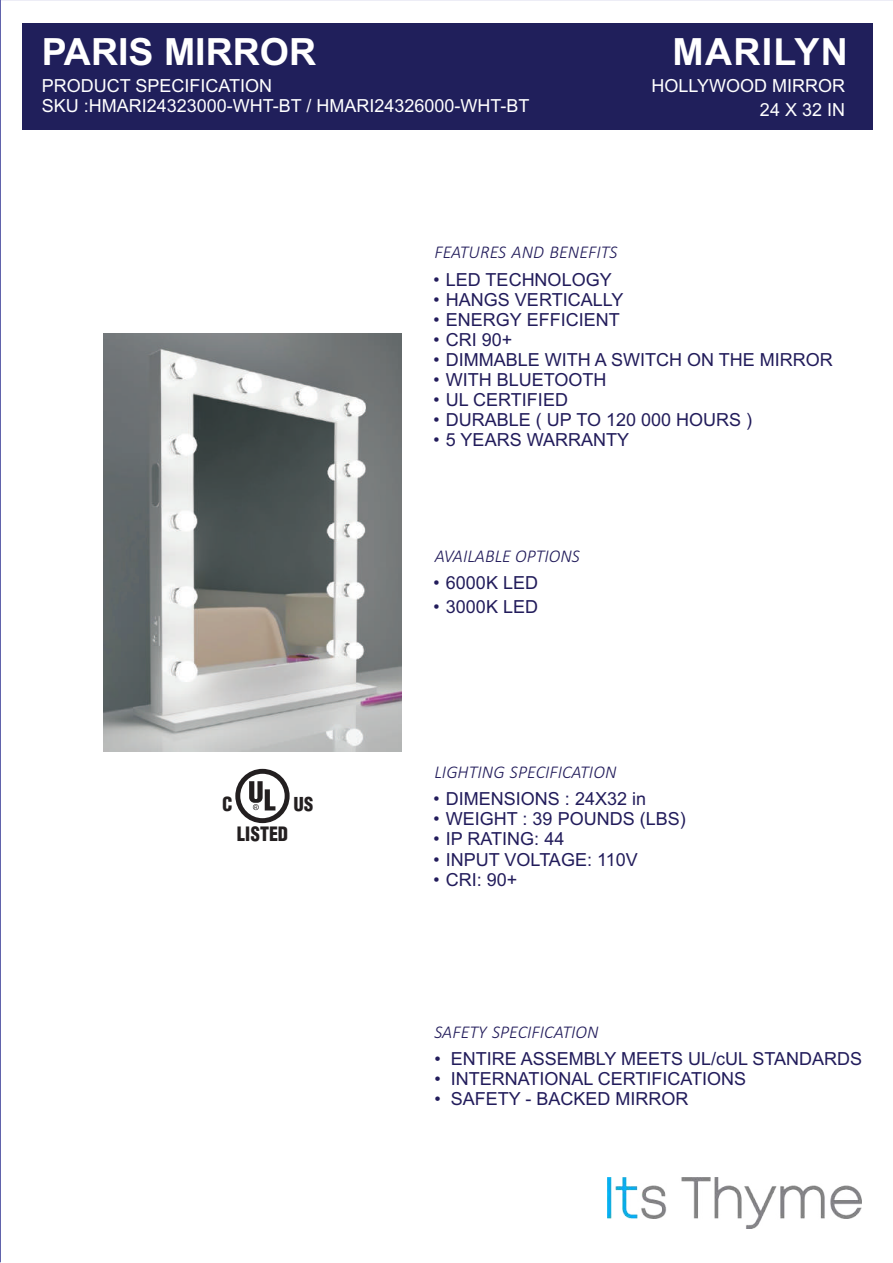
<style>
.page{position:relative;width:893px;height:1263px;background:#fff}
.page>*{position:absolute;margin:0;border:0;box-sizing:border-box;transform-origin:0 0}
.t1{font:700 37.5px "Arial";color:#fff}
.t2{font:700 37.5px "Arial";letter-spacing:.035em;color:#fff}
.t3{font:900 18.3px "Hallmarke Cond";letter-spacing:-.025em;color:#231f20;scale:.95 1}
.t4{font:18px "Arial";color:#221c5b}
.t5{font:18px/23.7px "Arial";color:#fff;text-align:right}
.t6{font:italic 300 18px "Calibri";color:#221c5b}
.t7{font:900 17.85px "Hallmarke Cond";color:#231f20}
.t8{font:900 17.7px "Hallmarke Cond";color:#231f20}
.t9{font:4.95px "Arial";color:#231f20}
.s1{font-family:"Batang"}
</style>
<div class="page">
<svg style="left:235px;top:769px;width:55px;height:54px"></svg>
<div style="left:22px;top:23px;width:850px;height:106px;background:#201f5b"></div>
<img style="left:104px;top:334px;width:297px;height:418px">
<img style="left:607px;top:1177px;width:254px;height:52px">
<h1 class="t1" style="left:42px;top:38px;width:276px">PARIS MIRROR</h1>
<p class="t5" style="left:42px;top:77px;width:489px;line-height:20.5px;text-align:left">PRODUCT SPECIFICATION<br>SKU :HMARI24323000-WHT-BT / HMARI24326000-WHT-BT</p>
<h1 class="t2" style="left:672px;top:38px;width:177px">MARILYN</h1>
<p class="t5" style="left:651px;top:75px;width:195px">HOLLYWOOD MIRROR<br>24 X 32 IN</p>
<p class="t6" style="left:434px;top:245px;width:185px">FEATURES AND BENEFITS</p>
<p class="t4" style="left:433px;top:272px;width:180px"><span class="s1">•</span> LED TECHNOLOGY</p>
<p class="t4" style="left:433px;top:292px;width:192px"><span class="s1">•</span> HANGS VERTICALLY</p>
<p class="t4" style="left:433px;top:312px;width:188px"><span class="s1">•</span> ENERGY EFFICIENT</p>
<p class="t4" style="left:433px;top:333px;width:81px"><span class="s1">•</span> CRI 90+</p>
<p class="t4" style="left:433px;top:353px;width:401px"><span class="s1">•</span> DIMMABLE WITH A SWITCH ON THE MIRROR</p>
<p class="t4" style="left:433px;top:373px;width:175px"><span class="s1">•</span> WITH BLUETOOTH</p>
<p class="t4" style="left:433px;top:393px;width:136px"><span class="s1">•</span> UL CERTIFIED</p>
<p class="t4" style="left:433px;top:413px;width:320px"><span class="s1">•</span> DURABLE ( UP TO 120 000 HOURS )</p>
<p class="t4" style="left:433px;top:433px;width:197px"><span class="s1">•</span> 5 YEARS WARRANTY</p>
<p class="t6" style="left:435px;top:549px;width:147px">AVAILABLE OPTIONS</p>
<p class="t4" style="left:433px;top:576px;width:106px"><span class="s1">•</span> 6000K LED</p>
<p class="t4" style="left:433px;top:600px;width:106px"><span class="s1">•</span> 3000K LED</p>
<p class="t7" style="left:222px;top:791px;width:12px">C</p>
<p class="t9" style="left:254px;top:805px;width:5px">R</p>
<p class="t8" style="left:293px;top:791px;width:22px">US</p>
<p class="t3" style="left:237px;top:821px;width:56px">LISTED</p>
<p class="t6" style="left:434px;top:764px;width:184px">LIGHTING SPECIFICATION</p>
<p class="t4" style="left:433px;top:792px;width:214px"><span class="s1">•</span> DIMENSIONS : 24X32 in</p>
<p class="t4" style="left:433px;top:812px;width:254px"><span class="s1">•</span> WEIGHT : 39 POUNDS (LBS)</p>
<p class="t4" style="left:433px;top:832px;width:133px"><span class="s1">•</span> IP RATING: 44</p>
<p class="t4" style="left:433px;top:852px;width:206px"><span class="s1">•</span> INPUT VOLTAGE: 110V</p>
<p class="t4" style="left:433px;top:873px;width:86px"><span class="s1">•</span> CRI: 90+</p>
<p class="t6" style="left:434px;top:1024px;width:166px">SAFETY SPECIFICATION</p>
<p class="t4" style="left:434px;top:1052px;width:429px">• ENTIRE ASSEMBLY MEETS UL/cUL STANDARDS</p>
<p class="t4" style="left:434px;top:1072px;width:313px">• INTERNATIONAL CERTIFICATIONS</p>
<p class="t4" style="left:434px;top:1092px;width:256px">• SAFETY - BACKED MIRROR</p>
</div>
